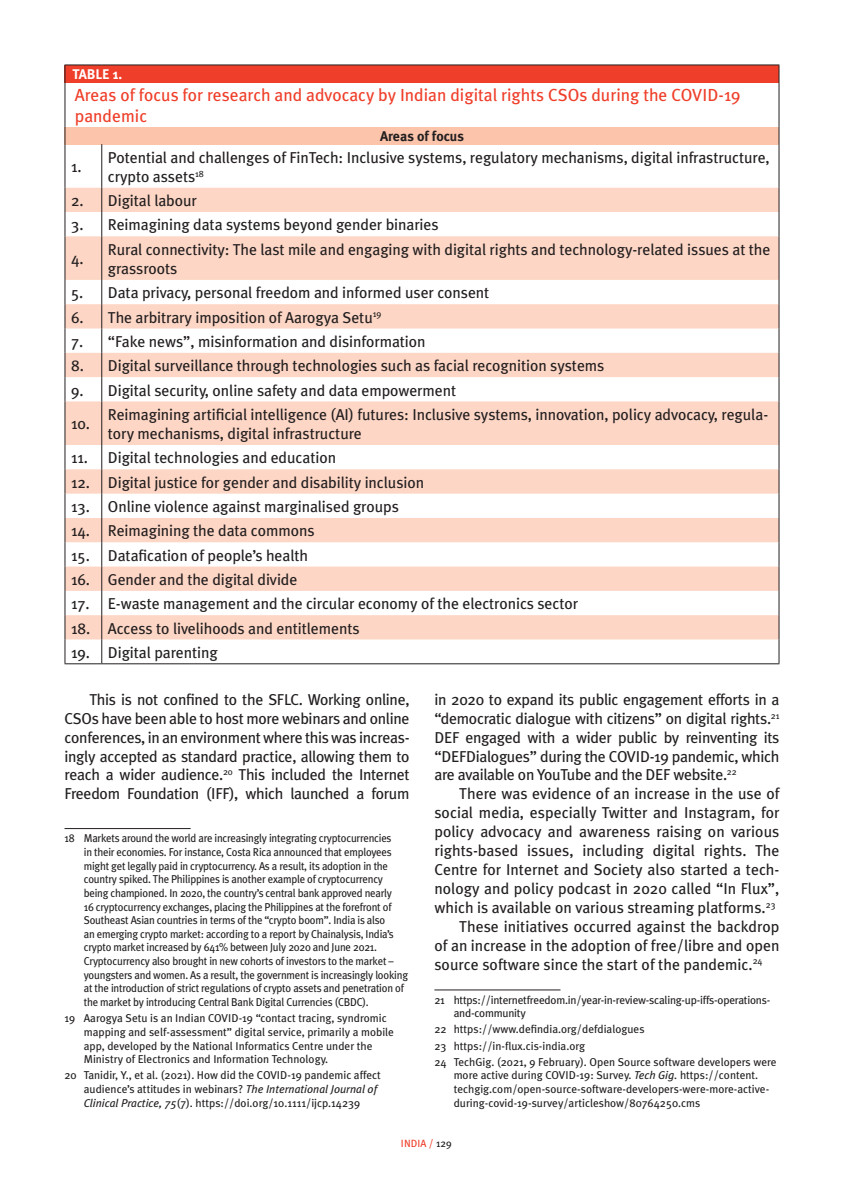
<style>
.page{position:relative;width:844px;height:1191px;background:#fff}
.page>*{position:absolute;margin:0;border:0;box-sizing:border-box;transform-origin:0 0}
.t1{font:17.5px/21px "Meta Plus";color:#ef3e29}
.t2{font:15.75px/18.9px "Meta Plus";letter-spacing:-.005em;color:#231f20}
.t3{font:700 14px "Meta Plus";color:#231f20}
.t4{font:700 14px "Meta Plus";letter-spacing:-.01em;color:#fff}
.t5{font:11.38px/13.7px "Meta Plus";letter-spacing:-.02em;color:#231f20;scale:.95 1}
.t6{font:11.38px/13.7px "Meta Plus";color:#231f20}
.t7{font:11.38px/13.7px "Meta Plus";letter-spacing:-.02em;color:#231f20}
.t8{font:10.5px "Meta Plus";color:#ef3e29}
.s1{font-style:italic}
.s2{color:#231f20}
</style>
<div class="page">
<hr style="left:64px;top:828px;width:126px;height:1px;background:#231f20">
<hr style="left:434px;top:989px;width:126px;height:1px;background:#231f20">
<div style="left:65px;top:65px;width:713px;height:17px;background:#ef3e29"></div>
<div style="left:65px;top:127px;width:713px;height:17px;background:#fbc4ab"></div>
<svg style="left:65px;top:188px;width:713px;height:451px;fill:#fdd6c5"></svg>
<hr style="left:101px;top:144px;width:1px;height:44px;background:#231f20">
<svg style="left:101px;top:188px;width:1px;height:48px"></svg>
<hr style="left:101px;top:236px;width:1px;height:44px;background:#231f20">
<svg style="left:101px;top:280px;width:1px;height:121px"></svg>
<hr style="left:101px;top:401px;width:1px;height:44px;background:#231f20">
<svg style="left:101px;top:445px;width:1px;height:218px"></svg>
<hr style="left:64px;top:64px;width:38px;height:1px;background:#231f20">
<svg style="left:64px;top:65px;width:1px;height:17px"></svg>
<hr style="left:102px;top:64px;width:677px;height:1px;background:#231f20">
<svg style="left:778px;top:65px;width:1px;height:17px"></svg>
<hr style="left:64px;top:82px;width:1px;height:45px;background:#231f20">
<hr style="left:778px;top:82px;width:1px;height:45px;background:#231f20">
<hr style="left:64px;top:144px;width:1px;height:44px;background:#231f20">
<hr style="left:778px;top:144px;width:1px;height:44px;background:#231f20">
<svg style="left:64px;top:188px;width:1px;height:48px"></svg>
<svg style="left:778px;top:188px;width:1px;height:48px"></svg>
<hr style="left:64px;top:236px;width:1px;height:44px;background:#231f20">
<hr style="left:778px;top:236px;width:1px;height:44px;background:#231f20">
<svg style="left:64px;top:280px;width:1px;height:121px"></svg>
<svg style="left:778px;top:280px;width:1px;height:121px"></svg>
<hr style="left:64px;top:401px;width:1px;height:44px;background:#231f20">
<hr style="left:778px;top:401px;width:1px;height:44px;background:#231f20">
<svg style="left:64px;top:127px;width:1px;height:17px"></svg>
<svg style="left:778px;top:127px;width:1px;height:17px"></svg>
<hr style="left:64px;top:663px;width:38px;height:1px;background:#231f20">
<hr style="left:102px;top:663px;width:677px;height:1px;background:#231f20">
<svg style="left:64px;top:445px;width:1px;height:218px"></svg>
<svg style="left:778px;top:445px;width:1px;height:218px"></svg>
<p class="t4" style="left:72px;top:66px;width:51px">TABLE 1.</p>
<p class="t1" style="left:75px;top:84px;width:667px">Areas of focus for research and advocacy by Indian digital rights CSOs during the COVID-19 pandemic</p>
<p class="t3" style="left:380px;top:128px;width:85px">Areas of focus</p>
<p class="t2" style="left:71px;top:157px;width:12px">1.</p>
<p class="t2" style="left:108px;top:147px;width:663px">Potential and challenges of FinTech: Inclusive systems, regulatory mechanisms, digital infrastructure, crypto assets<sup>18</sup></p>
<p class="t2" style="left:71px;top:191px;width:127px">2. Digital labour</p>
<p class="t2" style="left:71px;top:208px;width:369px;line-height:33.9px">3. Reimagining data systems beyond gender binaries<br>4.</p>
<p class="t2" style="left:108px;top:239px;width:664px">Rural connectivity: The last mile and engaging with digital rights and technology-related issues at the grassroots</p>
<p class="t2" style="left:71px;top:283px;width:419px">5. Data privacy, personal freedom and informed user consent</p>
<p class="t2" style="left:71px;top:307px;width:312px">6. The arbitrary imposition of Aarogya Setu<sup>19</sup></p>
<p class="t2" style="left:71px;top:332px;width:356px">7. “Fake news”, misinformation and disinformation</p>
<p class="t2" style="left:71px;top:356px;width:534px">8. Digital surveillance through technologies such as facial recognition systems</p>
<p class="t2" style="left:71px;top:373px;width:386px;line-height:33.9px">9. Digital security, online safety and data empowerment<br>10.</p>
<p class="t2" style="left:108px;top:404px;width:661px">Reimagining artificial intelligence (AI) futures: Inclusive systems, innovation, policy advocacy, regula&shy;tory mechanisms, digital infrastructure</p>
<p class="t2" style="left:71px;top:448px;width:266px">11. Digital technologies and education</p>
<p class="t2" style="left:71px;top:472px;width:354px">12. Digital justice for gender and disability inclusion</p>
<p class="t2" style="left:71px;top:497px;width:329px">13. Online violence against marginalised groups</p>
<p class="t2" style="left:71px;top:521px;width:245px">14. Reimagining the data commons</p>
<p class="t2" style="left:71px;top:545px;width:238px">15. Datafication of people’s health</p>
<p class="t2" style="left:71px;top:570px;width:228px">16. Gender and the digital divide</p>
<p class="t2" style="left:71px;top:594px;width:508px">17. E-waste management and the circular economy of the electronics sector</p>
<p class="t2" style="left:71px;top:618px;width:290px">18. Access to livelihoods and entitlements</p>
<p class="t2" style="left:71px;top:643px;width:148px">19. Digital parenting</p>
<p class="t2" style="left:64px;top:690px;width:346px;text-align:justify;text-indent:25px">This is not confined to the SFLC. Working online, CSOs have been able to host more webinars and online conferences, in an environment where this was increas&shy;ingly accepted as standard practice, allowing them to reach a wider audience.<sup>20</sup> This included the Internet Freedom Foundation (IFF), which launched a forum</p>
<p class="t5" style="left:84px;top:831px;width:343px;text-indent:-19px">18 Markets around the world are increasingly integrating cryptocurrencies<br>in their economies. For instance, Costa Rica announced that employees might get legally paid in cryptocurrency. As a result, its adoption in the country spiked. The Philippines is another example of cryptocurrency being championed. In 2020, the country’s central bank approved nearly<br>16 cryptocurrency exchanges, placing the Philippines at the forefront of Southeast Asian countries in terms of the “crypto boom”. India is also<br>an emerging crypto market: according to a report by Chainalysis, India’s crypto market increased by 641% between July 2020 and June 2021.<br>Cryptocurrency also brought in new cohorts of investors to the market – youngsters and women. As a result, the government is increasingly looking at the introduction of strict regulations of crypto assets and penetration of the market by introducing Central Bank Digital Currencies (CBDC).</p>
<p class="t6" style="left:84px;top:1011px;width:312px;text-indent:-19px">19 Aarogya Setu is an Indian COVID-19 “contact tracing, syndromic mapping and self-assessment” digital service, primarily a mobile app, developed by the National Informatics Centre under the Ministry of Electronics and Information Technology.</p>
<p class="t6" style="left:84px;top:1068px;width:298px;text-indent:-19px">20 Tanidir, Y., et al. (2021). How did the COVID-19 pandemic affect audience’s attitudes in webinars? <span class="s1">The International Journal of<br>Clinical Practice, 75</span>(7). https://doi.org/10.1111/ijcp.14239</p>
<p class="t2" style="left:434px;top:690px;width:346px;text-align:justify">in 2020 to expand its public engagement efforts in a “democratic dialogue with citizens” on digital rights.<sup>21<br></sup>DEF engaged with a wider public by reinventing its “DEFDialogues” during the COVID-19 pandemic, which are available on YouTube and the DEF website.<sup>22</sup></p>
<p class="t2" style="left:459px;top:784px;width:321px">There was evidence of an increase in the use of</p>
<p class="t2" style="left:434px;top:803px;width:346px">social media, especially Twitter and Instagram, for</p>
<p class="t2" style="left:434px;top:822px;width:346px">policy advocacy and awareness raising on various</p>
<p class="t2" style="left:434px;top:841px;width:346px">rights-based issues, including digital rights. The</p>
<p class="t2" style="left:434px;top:860px;width:346px">Centre for Internet and Society also started a tech-</p>
<p class="t2" style="left:434px;top:879px;width:346px">nology and policy podcast in 2020 called “In Flux”,</p>
<p class="t2" style="left:434px;top:897px;width:342px">which is available on various streaming platforms.<sup>23</sup></p>
<p class="t2" style="left:459px;top:916px;width:321px">These initiatives occurred against the backdrop</p>
<p class="t2" style="left:434px;top:935px;width:346px">of an increase in the adoption of free/libre and open</p>
<p class="t2" style="left:434px;top:954px;width:329px">source software since the start of the pandemic.<sup>24</sup></p>
<p class="t7" style="left:453px;top:992px;width:318px;text-indent:-19px">21 https://internetfreedom.in/year-in-review-scaling-up-iffs-operations&shy;and-community</p>
<p class="t6" style="left:434px;top:1021px;width:343px;line-height:16.1px">22 https://www.defindia.org/defdialogues<br>23 https://in-flux.cis-india.org<br>24 TechGig. (2021, 9 February). Open Source software developers were</p>
<p class="t6" style="left:453px;top:1068px;width:317px">more active during COVID-19: Survey. <span class="s1">Tech Gig.</span> https://content. techgig.com/open-source-software-developers-were-more-active&shy;during-covid-19-survey/articleshow/80764250.cms</p>
<p class="t8" style="left:401px;top:1137px;width:52px">INDIA / <span class="s2">129</span></p>
</div>
